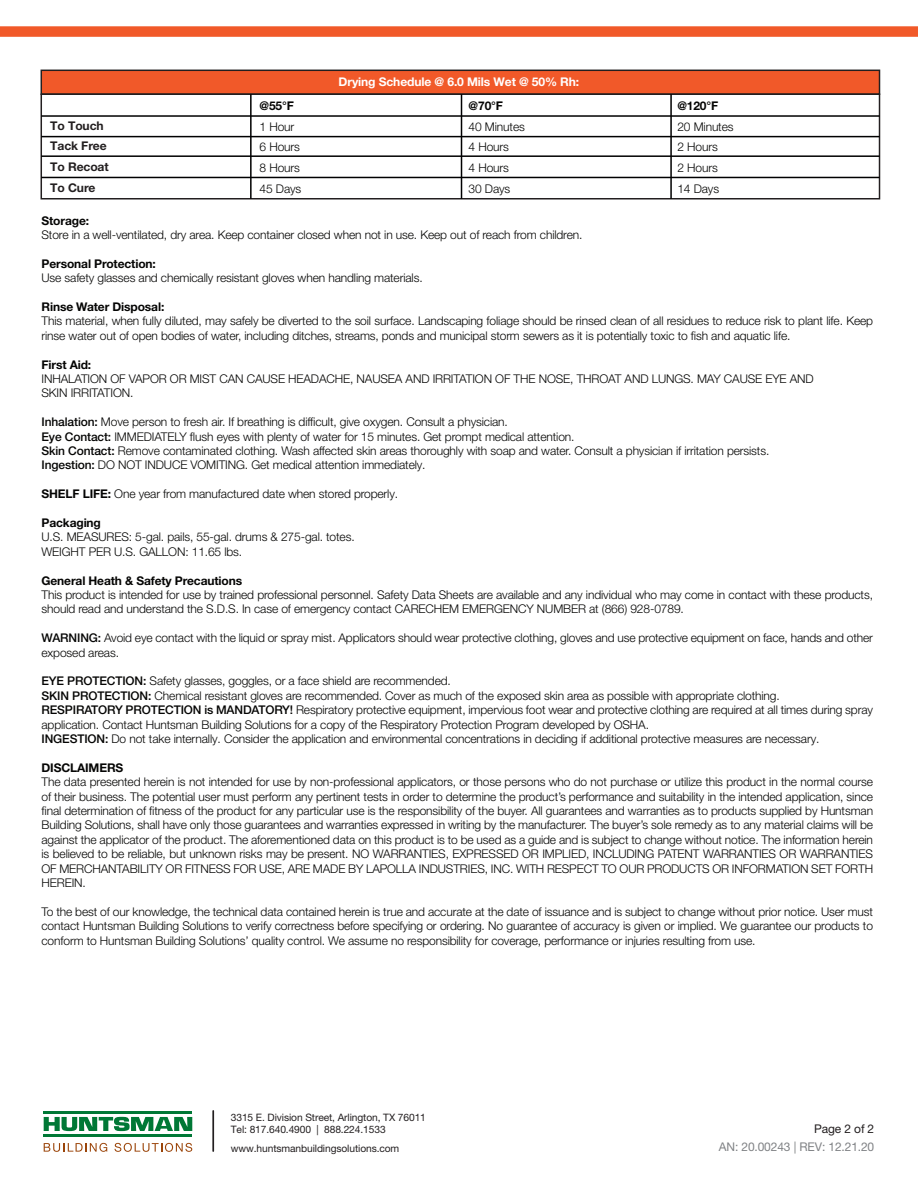
<style>
.page{position:relative;width:918px;height:1188px;background:#fff}
.page>*{position:absolute;margin:0;border:0;box-sizing:border-box;transform-origin:0 0}
.t1{font:300 12px/14.4px "Helvetica Neue LT Pro";letter-spacing:-.01em;color:#050504}
.t2{font:700 12px "Helvetica Neue LT Pro";letter-spacing:-.01em;color:#050504}
.t3{font:700 12px "Helvetica Neue LT Pro";letter-spacing:-.01em;color:#fff}
.t4{font:700 12px "Helvetica Neue LT Pro";letter-spacing:-.01em;color:#231f20}
.t5{font:12px "Helvetica Neue LT Pro";letter-spacing:-.01em;color:#808285}
.t6{font:12px "Helvetica Neue LT Pro";letter-spacing:-.01em;color:#231f20}
.t7{font:10.2px/12.3px "Helvetica Neue LT Pro";letter-spacing:-.01em;color:#231f20}
.s1{font-weight:500}
.s2{font-weight:700}
</style>
<div class="page">
<div style="left:41px;top:70px;width:839px;height:25px;background:#f15929;border:2px solid #231f20"></div>
<div style="left:41px;top:93px;width:839px;height:107px;border:2px solid #231f20"></div>
<hr style="left:41px;top:115px;width:839px;height:2px;background:#000001">
<hr style="left:250px;top:94px;width:2px;height:105px;background:#000001">
<hr style="left:461px;top:94px;width:1px;height:105px;background:#000001">
<hr style="left:670px;top:94px;width:2px;height:105px;background:#000001">
<hr style="left:41px;top:136px;width:839px;height:1px;background:#000001">
<hr style="left:41px;top:155px;width:839px;height:2px;background:#000001">
<hr style="left:41px;top:177px;width:839px;height:1px;background:#000001">
<svg style="left:0;top:26px;width:918px;height:11px;background:#f16032"></svg>
<hr style="left:212px;top:1111px;width:2px;height:40px;background:#231f20">
<svg style="left:44px;top:1117px;width:148px;height:14px"></svg>
<hr style="left:44px;top:1111px;width:148px;height:3px;background:#007836">
<hr style="left:44px;top:1134px;width:148px;height:3px;background:#007836">
<svg style="left:44px;top:1143px;width:63px;height:9px"></svg>
<svg style="left:115px;top:1143px;width:77px;height:9px"></svg>
<p class="t3" style="left:339px;top:74px;width:242px">Drying Schedule @ 6.0 Mils Wet @ 50% Rh:</p>
<p class="t2" style="left:260px;top:98px;width:36px">@55°F</p>
<p class="t2" style="left:469px;top:98px;width:36px">@70°F</p>
<p class="t2" style="left:677px;top:98px;width:42px">@120°F</p>
<p class="t1" style="left:677px;top:136px;width:42px;line-height:21.1px">2 Hours<br>2 Hours</p>
<p class="t4" style="left:50px;top:118px;width:55px">To Touch</p>
<p class="t1" style="left:260px;top:120px;width:36px">1 Hour</p>
<p class="t4" style="left:50px;top:138px;width:58px">Tack Free</p>
<p class="t1" style="left:260px;top:139px;width:42px">6 Hours</p>
<p class="t4" style="left:50px;top:159px;width:60px">To Recoat</p>
<p class="t1" style="left:260px;top:160px;width:42px">8 Hours</p>
<p class="t1" style="left:469px;top:117px;width:58px;line-height:19.8px">40 Minutes<br>4 Hours</p>
<p class="t1" style="left:469px;top:160px;width:42px">4 Hours</p>
<p class="t1" style="left:677px;top:120px;width:58px">20 Minutes</p>
<p class="t4" style="left:50px;top:180px;width:47px">To Cure</p>
<p class="t1" style="left:260px;top:182px;width:43px">45 Days</p>
<p class="t1" style="left:469px;top:182px;width:43px">30 Days</p>
<p class="t1" style="left:677px;top:182px;width:43px">14 Days</p>
<p class="t2" style="left:42px;top:213px;width:49px">Storage:</p>
<p class="t1" style="left:42px;top:227px;width:543px">Store in a well-ventilated, dry area. Keep container closed when not in use. Keep out of reach from children.</p>
<p class="t2" style="left:42px;top:256px;width:116px">Personal Protection:</p>
<p class="t1" style="left:42px;top:270px;width:383px">Use safety glasses and chemically resistant gloves when handling materials.</p>
<p class="t2" style="left:42px;top:299px;width:124px">Rinse Water Disposal:</p>
<p class="t1" style="left:42px;top:314px;width:833px">This material, when fully diluted, may safely be diverted to the soil surface. Landscaping foliage should be rinsed clean of all residues to reduce risk to plant life. Keep rinse water out of open bodies of water, including ditches, streams, ponds and municipal storm sewers as it is potentially toxic to fish and aquatic life.</p>
<p class="t2" style="left:42px;top:357px;width:51px">First Aid:</p>
<p class="t1" style="left:42px;top:371px;width:774px">INHALATION OF VAPOR OR MIST CAN CAUSE HEADACHE, NAUSEA AND IRRITATION OF THE NOSE, THROAT AND LUNGS. MAY CAUSE EYE AND<br>SKIN IRRITATION.</p>
<p class="t1" style="left:42px;top:414px;width:729px"><span class="s1">Inhalation:</span> Move person to fresh air. If breathing is difficult, give oxygen. Consult a physician.<br><span class="s1">Eye Contact:</span> IMMEDIATELY flush eyes with plenty of water for 15 minutes. Get prompt medical attention.<br><span class="s1">Skin Contact:</span> Remove contaminated clothing. Wash affected skin areas thoroughly with soap and water. Consult a physician if irritation persists.<br><span class="s1">Ingestion:</span> DO NOT INDUCE VOMITING. Get medical attention immediately.</p>
<p class="t1" style="left:42px;top:486px;width:358px"><span class="s2">SHELF LIFE:</span> One year from manufactured date when stored properly.</p>
<p class="t2" style="left:42px;top:515px;width:61px">Packaging</p>
<p class="t1" style="left:42px;top:530px;width:315px">U.S. MEASURES: 5-gal. pails, 55-gal. drums &amp; 275-gal. totes.<br>WEIGHT PER U.S. GALLON: 11.65 lbs.</p>
<p class="t2" style="left:42px;top:573px;width:202px">General Heath &amp; Safety Precautions</p>
<p class="t1" style="left:42px;top:587px;width:833px">This product is intended for use by trained professional personnel. Safety Data Sheets are available and any individual who may come in contact with these products, should read and understand the S.D.S. In case of emergency contact CARECHEM EMERGENCY NUMBER at (866) 928-0789.</p>
<p class="t1" style="left:42px;top:630px;width:833px"><span class="s1">WARNING:</span> Avoid eye contact with the liquid or spray mist. Applicators should wear protective clothing, gloves and use protective equipment on face, hands and other exposed areas.</p>
<p class="t1" style="left:42px;top:674px;width:833px"><span class="s1">EYE PROTECTION:</span> Safety glasses, goggles, or a face shield are recommended.<br><span class="s1">SKIN PROTECTION:</span> Chemical resistant gloves are recommended. Cover as much of the exposed skin area as possible with appropriate clothing.<br><span class="s1">RESPIRATORY PROTECTION is MANDATORY!</span> Respiratory protective equipment, impervious foot wear and protective clothing are required at all times during spray application. Contact Huntsman Building Solutions for a copy of the Respiratory Protection Program developed by OSHA.<br><span class="s1">INGESTION:</span> Do not take internally. Consider the application and environmental concentrations in deciding if additional protective measures are necessary.</p>
<p class="t2" style="left:42px;top:760px;width:83px">DISCLAIMERS</p>
<p class="t1" style="left:42px;top:774px;width:833px;text-align:justify">The data presented herein is not intended for use by non-professional applicators, or those persons who do not purchase or utilize this product in the normal course of their business. The potential user must perform any pertinent tests in order to determine the product’s performance and suitability in the intended application, since final determination of fitness of the product for any particular use is the responsibility of the buyer. All guarantees and warranties as to products supplied by Huntsman Building Solutions, shall have only those guarantees and warranties expressed in writing by the manufacturer. The buyer’s sole remedy as to any material claims will be against the applicator of the product. The aforementioned data on this product is to be used as a guide and is subject to change without notice. The information herein is believed to be reliable, but unknown risks may be present. NO WARRANTIES, EXPRESSED OR IMPLIED, INCLUDING PATENT WARRANTIES OR WARRANTIES OF MERCHANTABILITY OR FITNESS FOR USE, ARE MADE BY LAPOLLA INDUSTRIES, INC. WITH RESPECT TO OUR PRODUCTS OR INFORMATION SET FORTH HEREIN.</p>
<p class="t1" style="left:42px;top:904px;width:833px;text-align:justify">To the best of our knowledge, the technical data contained herein is true and accurate at the date of issuance and is subject to change without prior notice. User must contact Huntsman Building Solutions to verify correctness before specifying or ordering. No guarantee of accuracy is given or implied. We guarantee our products to conform to Huntsman Building Solutions’ quality control. We assume no responsibility for coverage, performance or injuries resulting from use.</p>
<p class="t7" style="left:231px;top:1110px;width:197px">3315 E. Division Street, Arlington, TX 76011<br>Tel: 817.640.4900 | 888.224.1533</p>
<p class="t7" style="left:231px;top:1142px;width:170px">www.huntsmanbuildingsolutions.com</p>
<p class="t5" style="left:719px;top:1139px;width:157px">AN: 20.00243 | REV: 12.21.20</p>
<p class="t6" style="left:814px;top:1122px;width:62px">Page 2 of 2</p>
</div>
